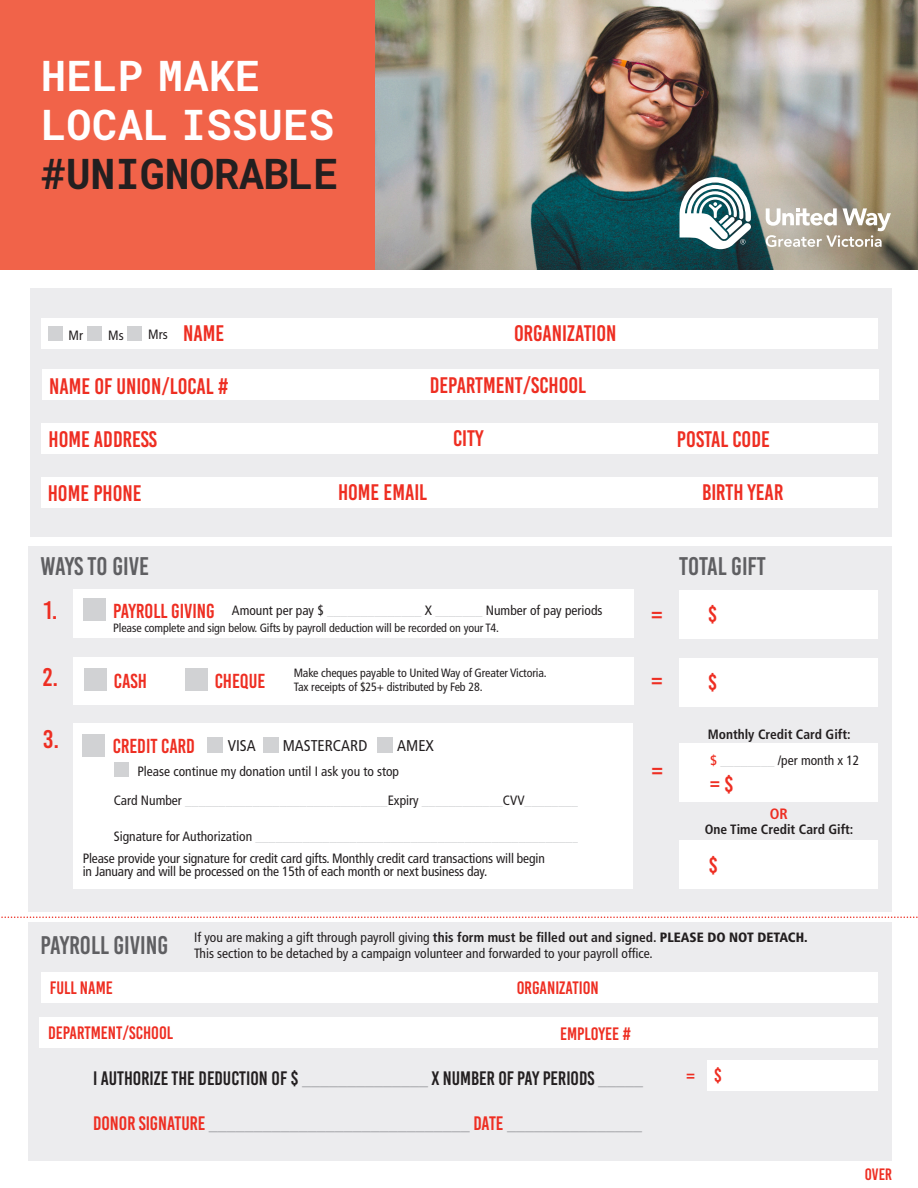
<style>
.page{position:relative;width:918px;height:1188px;background:#fff}
.page>*{position:absolute;margin:0;border:0;box-sizing:border-box;transform-origin:0 0}
.t1{font:700 41.85px/49.1px "Roboto Mono";letter-spacing:.01em;color:#fff}
.t2{font:700 41.85px "Roboto Mono";letter-spacing:-.01em;color:#231f20}
.t3{font:25.5px "Bebas Kai";color:#5f5f62}
.t4{font:25.5px "Bebas Kai";color:#ee2e22}
.t5{font:22.5px "Bebas Kai";color:#ee2e22}
.t6{font:20.25px "Bebas Kai";color:#ee2e22}
.t7{font:19.5px "Bebas Kai";color:#231f20}
.t8{font:19.5px "Bebas Kai";color:#ee2e22}
.t9{font:300 condensed 18px "Frutiger";color:#a0a1a5}
.t10{font:18px "Bebas Kai";color:#ee2e22}
.t11{font:16.5px "Bebas Kai";color:#ee2e22}
.t12{font:condensed 15.6px "Frutiger";color:#231f20}
.t13{font:700 condensed 15px "Frutiger";color:#ee2e22}
.t14{font:condensed 13.5px/16.5px "Frutiger";color:#231f20}
.t15{font:condensed 13.5px "Frutiger";color:#d1d2d4}
.t16{font:700 condensed 13.5px "Frutiger";color:#231f20}
.t17{font:condensed 12px "Frutiger";letter-spacing:-.01em;color:#231f20}
.s1{color:#d1d2d4}
.s2{color:#231f20}
.s3{font-weight:700;color:#ee2e22}
.s4{font-weight:700}
.s5{font-weight:900}
.s6{font-family:"Frutiger";font-weight:300;font-stretch:condensed;font-size:18px;color:#a0a1a5}
.s7{font-family:"Bebas Kai";font-weight:400;font-stretch:normal;font-size:19.5px;color:#ee2e22}
</style>
<div class="page">
<div style="left:28px;top:922px;width:864px;height:239px;background:#ececee"></div>
<svg style="left:1px;top:916px;width:917px;height:2px"></svg>
<div style="left:30px;top:288px;width:862px;height:249px;background:#ececee"></div>
<div style="left:41px;top:318px;width:837px;height:31px;background:#fff"></div>
<div style="left:42px;top:369px;width:837px;height:31px;background:#fff"></div>
<div style="left:41px;top:423px;width:837px;height:31px;background:#fff"></div>
<div style="left:41px;top:477px;width:837px;height:31px;background:#fff"></div>
<div style="left:28px;top:546px;width:864px;height:366px;background:#ececee"></div>
<div style="left:73px;top:658px;width:561px;height:47px;background:#fff"></div>
<div style="left:84px;top:668px;width:23px;height:23px;background:#d1d2d4"></div>
<div style="left:185px;top:668px;width:23px;height:23px;background:#d1d2d4"></div>
<div style="left:679px;top:658px;width:199px;height:49px;background:#fff"></div>
<div style="left:73px;top:724px;width:560px;height:165px;background:#fff"></div>
<div style="left:83px;top:735px;width:22px;height:22px;background:#d1d2d4"></div>
<div style="left:207px;top:738px;width:16px;height:15px;background:#d1d2d4"></div>
<div style="left:264px;top:738px;width:15px;height:15px;background:#d1d2d4"></div>
<div style="left:377px;top:738px;width:15px;height:15px;background:#d1d2d4"></div>
<div style="left:114px;top:763px;width:14px;height:14px;background:#d1d2d4"></div>
<div style="left:680px;top:840px;width:198px;height:49px;background:#fff"></div>
<div style="left:680px;top:743px;width:198px;height:59px;background:#fff"></div>
<div style="left:41px;top:972px;width:837px;height:31px;background:#fff"></div>
<div style="left:39px;top:1017px;width:839px;height:31px;background:#fff"></div>
<div style="left:707px;top:1060px;width:171px;height:31px;background:#fff"></div>
<div style="left:73px;top:590px;width:561px;height:48px;background:#fff"></div>
<div style="left:84px;top:598px;width:22px;height:23px;background:#d1d2d4"></div>
<div style="left:679px;top:590px;width:199px;height:49px;background:#fff"></div>
<div style="left:48px;top:327px;width:14px;height:14px;background:#d1d2d4"></div>
<div style="left:87px;top:327px;width:15px;height:14px;background:#d1d2d4"></div>
<div style="left:127px;top:326px;width:15px;height:15px;background:#d1d2d4"></div>
<div style="left:0;top:0;width:396px;height:270px;background:#f16349"></div>
<img style="left:376px;top:0;width:542px;height:270px">
<svg style="left:680px;top:177px;width:71px;height:74px"></svg>
<svg style="left:766px;top:208px;width:125px;height:39px"></svg>
<p class="t1" style="left:41px;top:50px;width:294px">HELP MAKE<br>LOCAL ISSUES</p>
<p class="t2" style="left:41px;top:145px;width:299px">#UNIGNORABLE</p>
<p class="t5" style="left:183px;top:321px;width:43px">NAME</p>
<p class="t5" style="left:514px;top:321px;width:104px">ORGANIZATION</p>
<p class="t5" style="left:49px;top:374px;width:181px">NAME OF UNION/LOCAL #</p>
<p class="t5" style="left:49px;top:427px;width:110px">HOME ADDRESS</p>
<p class="t5" style="left:453px;top:426px;width:32px">CITY</p>
<p class="t5" style="left:677px;top:428px;width:94px">POSTAL CODE</p>
<p class="t5" style="left:48px;top:481px;width:95px">HOME PHONE</p>
<p class="t5" style="left:338px;top:480px;width:91px">HOME EMAIL</p>
<p class="t5" style="left:702px;top:480px;width:83px">BIRTH YEAR</p>
<p class="t14" style="left:69px;top:327px;width:16px">Mr</p>
<p class="t14" style="left:108px;top:327px;width:17px">Ms</p>
<p class="t14" style="left:148px;top:327px;width:21px">Mrs</p>
<p class="t5" style="left:430px;top:373px;width:158px">DEPARTMENT/SCHOOL</p>
<p class="t3" style="left:40px;top:552px;width:110px">WAYS TO GIVE</p>
<p class="t3" style="left:679px;top:552px;width:88px">TOTAL GIFT</p>
<p class="t4" style="left:43px;top:597px;width:16px">1.</p>
<p class="t4" style="left:651px;top:602px;width:12px">=</p>
<p class="t5" style="left:708px;top:602px;width:11px">$</p>
<p class="t6" style="left:113px;top:600px;width:103px">PAYROLL GIVING</p>
<p class="t14" style="left:232px;top:603px;width:372px">Amount per pay $ <span class="s1">______________</span> X <span class="s1">_______</span> Number of pay periods</p>
<p class="t17" style="left:113px;top:621px;width:387px">Please complete and sign below. Gifts by payroll deduction will be recorded on your T4.</p>
<p class="t4" style="left:43px;top:663px;width:17px">2.</p>
<p class="t4" style="left:651px;top:667px;width:12px">=</p>
<p class="t6" style="left:114px;top:670px;width:35px">CASH</p>
<p class="t6" style="left:215px;top:670px;width:52px">CHEQUE</p>
<p class="t17" style="left:294px;top:666px;width:254px">Make cheques payable to United Way of Greater Victoria.</p>
<p class="t17" style="left:294px;top:679px;width:190px">Tax receipts of $25+ distributed by Feb 28.</p>
<p class="t5" style="left:708px;top:670px;width:11px">$</p>
<p class="t4" style="left:43px;top:725px;width:17px">3.</p>
<p class="t6" style="left:113px;top:735px;width:84px">CREDIT CARD</p>
<p class="t12" style="left:228px;top:736px;width:30px">VISA</p>
<p class="t12" style="left:283px;top:736px;width:86px">MASTERCARD</p>
<p class="t12" style="left:397px;top:736px;width:38px">AMEX</p>
<p class="t14" style="left:137px;top:763px;width:263px">Please continue my donation until I ask you to stop</p>
<p class="t15" style="left:114px;top:792px;width:466px"><span class="s2">Card Number</span> ______________________________<span class="s2">Expiry</span> ____________<span class="s2">CVV</span>________</p>
<p class="t15" style="left:114px;top:828px;width:467px"><span class="s2">Signature for Authorization</span> ________________________________________________</p>
<p class="t14" style="left:83px;top:850px;width:464px">Please provide your signature for credit card gifts. Monthly credit card transactions will begin</p>
<p class="t14" style="left:83px;top:864px;width:406px">in January and will be processed on the 15th of each month or next business day.</p>
<p class="t4" style="left:652px;top:757px;width:12px">=</p>
<p class="t16" style="left:708px;top:727px;width:144px">Monthly Credit Card Gift:</p>
<p class="t5" style="left:710px;top:772px;width:25px">= $</p>
<p class="t14" style="left:710px;top:752px;width:151px"><span class="s3">$</span> <span class="s1">________</span> /per month x 12</p>
<p class="t13" style="left:770px;top:804px;width:20px">OR</p>
<p class="t16" style="left:705px;top:822px;width:150px">One Time Credit Card Gift:</p>
<p class="t5" style="left:708px;top:853px;width:11px">$</p>
<p class="t3" style="left:40px;top:931px;width:129px">PAYROLL GIVING</p>
<p class="t14" style="left:194px;top:929px;width:615px">If you are making a gift through payroll giving <span class="s4">this form must be filled out and signed.</span> <span class="s5">PLEASE DO NOT DETACH.<br></span>This section to be detached by a campaign volunteer and forwarded to your payroll office.</p>
<p class="t10" style="left:517px;top:978px;width:84px">ORGANIZATION</p>
<p class="t10" style="left:50px;top:978px;width:64px">FULL NAME</p>
<p class="t10" style="left:48px;top:1023px;width:127px">DEPARTMENT/SCHOOL</p>
<p class="t10" style="left:560px;top:1024px;width:73px">EMPLOYEE #</p>
<p class="t7" style="left:93px;top:1067px;width:552px">I AUTHORIZE THE DEDUCTION OF $ <span class="s6">______________</span> X NUMBER OF PAY PERIODS <span class="s6">_____</span></p>
<p class="t8" style="left:687px;top:1066px;width:10px">=</p>
<p class="t8" style="left:714px;top:1065px;width:10px">$</p>
<p class="t9" style="left:93px;top:1113px;width:551px"><span class="s7">DONOR SIGNATURE</span> _____________________________ <span class="s7">DATE</span> _______________</p>
<p class="t11" style="left:865px;top:1166px;width:29px">OVER</p>
</div>
